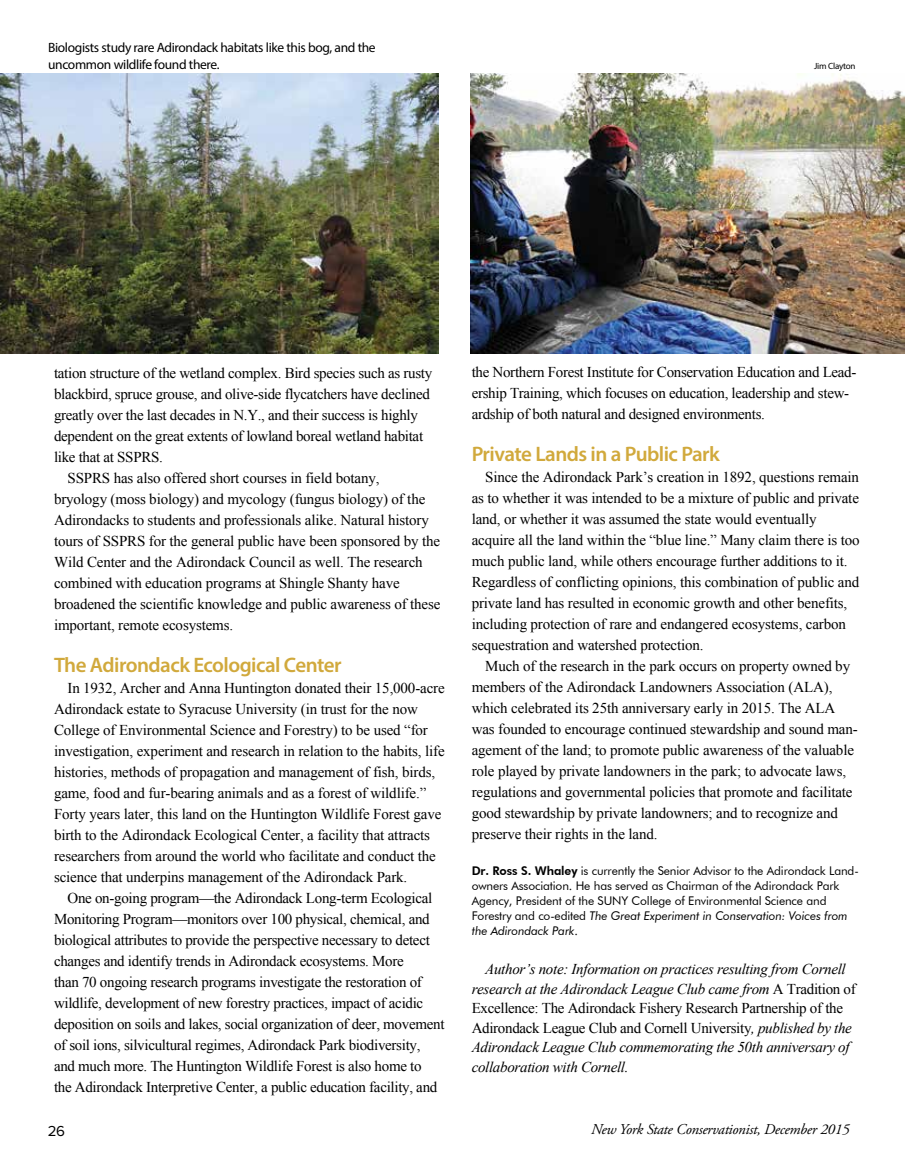
<style>
.page{position:relative;width:905px;height:1175px;background:#fff}
.page>*{position:absolute;margin:0;border:0;box-sizing:border-box;transform-origin:0 0}
.t1{font:600 21px "Myriad Pro";letter-spacing:-.025em;color:#d1a93c}
.t2{font:15px/21px "Times New Roman";letter-spacing:-.01em;color:#000}
.t3{font:italic 15px/19.5px "Times New Roman";letter-spacing:-.02em;color:#000}
.t4{font:italic 15px "Adobe Garamond Pro";letter-spacing:-.02em;color:#000}
.t5{font:15px "Proxima Nova";color:#000}
.t6{font:13.5px/16.5px "Myriad Pro";letter-spacing:-.025em;color:#000}
.t7{font:12px/15px "Futura BT";letter-spacing:-.01em;color:#000}
.t8{font:9px "Myriad Pro";letter-spacing:-.025em;color:#000}
.s1{font-weight:800}
.s2{font-style:italic}
.s3{font-style:normal}
</style>
<div class="page">
<img style="left:0;top:74px;width:439px;height:279px">
<img style="left:470px;top:74px;width:434px;height:279px">
<p class="t6" style="left:48px;top:39px;width:329px">Biologists study rare Adirondack habitats like this bog, and the uncommon wildlife found there.</p>
<p class="t8" style="left:814px;top:60px;width:43px">Jim Clayton</p>
<p class="t2" style="left:54px;top:362px;width:380px">tation structure of the wetland complex. Bird species such as rusty</p>
<p class="t2" style="left:54px;top:383px;width:377px">blackbird, spruce grouse, and olive-side flycatchers have declined</p>
<p class="t2" style="left:54px;top:404px;width:365px">greatly over the last decades in N.Y., and their success is highly</p>
<p class="t2" style="left:54px;top:425px;width:370px">dependent on the great extents of lowland boreal wetland habitat</p>
<p class="t2" style="left:54px;top:446px;width:110px">like that at SSPRS.</p>
<p class="t2" style="left:68px;top:467px;width:313px">SSPRS has also offered short courses in field botany,</p>
<p class="t2" style="left:54px;top:488px;width:373px">bryology (moss biology) and mycology (fungus biology) of the</p>
<p class="t2" style="left:54px;top:509px;width:376px">Adirondacks to students and professionals alike. Natural history</p>
<p class="t2" style="left:54px;top:530px;width:387px">tours of SSPRS for the general public have been sponsored by the</p>
<p class="t2" style="left:54px;top:551px;width:370px">Wild Center and the Adirondack Council as well. The research</p>
<p class="t2" style="left:54px;top:572px;width:347px">combined with education programs at Shingle Shanty have</p>
<p class="t2" style="left:54px;top:593px;width:388px">broadened the scientific knowledge and public awareness of these</p>
<p class="t2" style="left:54px;top:614px;width:181px">important, remote ecosystems.</p>
<h1 class="t1" style="left:54px;top:651px;width:289px">The Adirondack Ecological Center</h1>
<p class="t2" style="left:54px;top:677px;width:392px;text-indent:14px">In 1932, Archer and Anna Huntington donated their 15,000-acre Adirondack estate to Syracuse University (in trust for the now College of Environmental Science and Forestry) to be used “for investigation, experiment and research in relation to the habits, life histories, methods of propagation and management of fish, birds, game, food and fur-bearing animals and as a forest of wildlife.” Forty years later, this land on the Huntington Wildlife Forest gave birth to the Adirondack Ecological Center, a facility that attracts researchers from around the world who facilitate and conduct the science that underpins management of the Adirondack Park.</p>
<p class="t2" style="left:54px;top:887px;width:392px;text-indent:14px">One on-going program—the Adirondack Long-term Ecological Monitoring Program—monitors over 100 physical, chemical, and biological attributes to provide the perspective necessary to detect changes and identify trends in Adirondack ecosystems. More<br>than 70 ongoing research programs investigate the restoration of wildlife, development of new forestry practices, impact of acidic deposition on soils and lakes, social organization of deer, movement of soil ions, silvicultural regimes, Adirondack Park biodiversity, and much more. The Huntington Wildlife Forest is also home to<br>the Adirondack Interpretive Center, a public education facility, and</p>
<p class="t5" style="left:48px;top:1122px;width:19px">26</p>
<p class="t2" style="left:471px;top:361px;width:386px">the Northern Forest Institute for Conservation Education and Lead&shy;ership Training, which focuses on education, leadership and stew&shy;ardship of both natural and designed environments.</p>
<h1 class="t1" style="left:471px;top:440px;width:250px">Private Lands in a Public Park</h1>
<p class="t2" style="left:471px;top:466px;width:389px;text-indent:14px">Since the Adirondack Park’s creation in 1892, questions remain as to whether it was intended to be a mixture of public and private land, or whether it was assumed the state would eventually acquire all the land within the “blue line.” Many claim there is too much public land, while others encourage further additions to it.<br>Regardless of conflicting opinions, this combination of public and private land has resulted in economic growth and other benefits, including protection of rare and endangered ecosystems, carbon sequestration and watershed protection.</p>
<p class="t2" style="left:471px;top:655px;width:387px;text-indent:14px">Much of the research in the park occurs on property owned by members of the Adirondack Landowners Association (ALA), which celebrated its 25th anniversary early in 2015. The ALA was founded to encourage continued stewardship and sound man&shy;agement of the land; to promote public awareness of the valuable role played by private landowners in the park; to advocate laws, regulations and governmental policies that promote and facilitate good stewardship by private landowners; and to recognize and preserve their rights in the land.</p>
<p class="t7" style="left:471px;top:863px;width:388px"><span class="s1">Dr. Ross S. Whaley</span> is currently the Senior Advisor to the Adirondack Land&shy;owners Association. He has served as Chairman of the Adirondack Park Agency, President of the SUNY College of Environmental Science and Forestry and co-edited <span class="s2">The Great Experiment in Conservation: Voices from the Adirondack Park</span>.</p>
<p class="t3" style="left:471px;top:959px;width:385px;text-indent:14px">Author’s note: Information on practices resulting from Cornell research at the Adirondack League Club came from <span class="s3">A Tradition of Excellence: The Adirondack Fishery Research Partnership of the Adirondack League Club and Cornell University</span>, published by the Adirondack League Club commemorating the 50th anniversary of collaboration with Cornell.</p>
<p class="t4" style="left:591px;top:1119px;width:260px">New York State Conservationist, December 2015</p>
</div>
